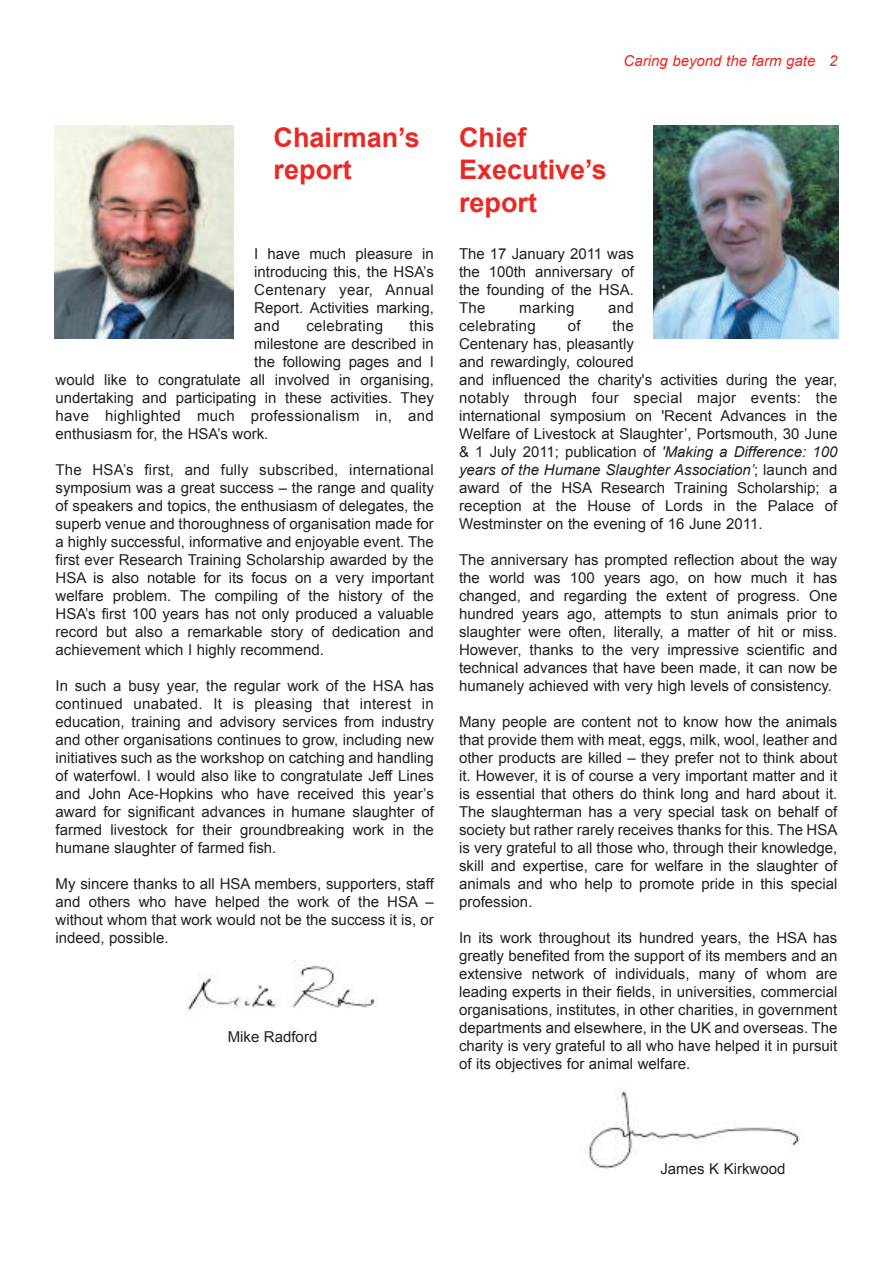
<style>
.page{position:relative;width:893px;height:1263px;background:#fff}
.page>*{position:absolute;margin:0;border:0;box-sizing:border-box;transform-origin:0 0}
.t1{font:700 27px/32.4px "Arial";color:#ea2924}
.t2{font:15px/18px "Arial";color:#231f20;text-align:justify}
.t3{font:15px "Arial";letter-spacing:.02em;color:#231f20}
.t4{font:italic 15px "Arial";color:#ea2924}
.s1{font-style:italic}
</style>
<div class="page">
<img style="left:653px;top:126px;width:186px;height:212px">
<img style="left:586px;top:1086px;width:214px;height:83px">
<div style="left:659px;top:1161px;width:179px;height:22px;background:#fff"></div>
<img style="left:54px;top:126px;width:180px;height:213px">
<img style="left:187px;top:961px;width:189px;height:50px">
<h1 class="t1" style="left:274px;top:121px;width:148px">Chairman’s report</h1>
<p class="t2" style="left:254px;top:245px;width:181px">I have much pleasure in introducing this, the HSA’s Centenary year, Annual Report. Activities marking, and</p>
<p class="t3" style="left:306px;top:317px;width:78px">celebrating</p>
<p class="t2" style="left:409px;top:317px;width:26px">this</p>
<p class="t2" style="left:254px;top:335px;width:181px">milestone are described in</p>
<p class="t2" style="left:254px;top:353px;width:181px">the following pages and I</p>
<p class="t2" style="left:56px;top:371px;width:380px">would like to congratulate all involved in organising,</p>
<p class="t2" style="left:56px;top:389px;width:380px">undertaking and participating in these activities. They</p>
<p class="t3" style="left:56px;top:407px;width:380px">have highlighted much professionalism in, and</p>
<p class="t2" style="left:56px;top:425px;width:214px">enthusiasm for, the HSA’s work.</p>
<p class="t2" style="left:56px;top:461px;width:380px">The HSA’s first, and fully subscribed, international symposium was a great success – the range and quality of speakers and topics, the enthusiasm of delegates, the superb venue and thoroughness of organisation made for a highly successful, informative and enjoyable event. The first ever Research Training Scholarship awarded by the HSA is also notable for its focus on a very important welfare problem. The compiling of the history of the HSA’s first 100 years has not only produced a valuable record but also a remarkable story of dedication and achievement which I highly recommend.</p>
<p class="t2" style="left:56px;top:677px;width:380px">In such a busy year, the regular work of the HSA has continued unabated. It is pleasing that interest in education, training and advisory services from industry and other organisations continues to grow, including new initiatives such as the workshop on catching and handling of waterfowl. I would also like to congratulate Jeff Lines and John Ace-Hopkins who have received this year’s award for significant advances in humane slaughter of farmed livestock for their groundbreaking work in the humane slaughter of farmed fish.</p>
<p class="t2" style="left:55px;top:875px;width:380px">My sincere thanks to all HSA members, supporters, staff and others who have helped the work of the HSA – without whom that work would not be the success it is, or indeed, possible.</p>
<p class="t2" style="left:228px;top:1028px;width:91px">Mike Radford</p>
<p class="t4" style="left:624px;top:53px;width:215px">Caring beyond the farm gate 2</p>
<h1 class="t1" style="left:459px;top:121px;width:149px">Chief<br>Executive’s report</h1>
<p class="t2" style="left:459px;top:245px;width:176px">The 17 January 2011 was the 100th anniversary of the founding of the HSA.<br>The</p>
<p class="t3" style="left:519px;top:299px;width:57px">marking</p>
<p class="t2" style="left:608px;top:299px;width:27px">and</p>
<p class="t3" style="left:459px;top:317px;width:78px">celebrating</p>
<p class="t2" style="left:568px;top:317px;width:14px">of</p>
<p class="t2" style="left:459px;top:317px;width:380px;text-align:left;text-indent:153px">the<br>Centenary has, pleasantly<br>and rewardingly, coloured<br>and influenced the charity's activities during the year, notably through four special major events: the international symposium on 'Recent Advances in the Welfare of Livestock at Slaughter’, Portsmouth, 30 June &amp; 1 July 2011; publication of <span class="s1">'Making a Difference: 100 years of the Humane Slaughter Association’</span>; launch and award of the HSA Research Training Scholarship; a reception at the House of Lords in the Palace of Westminster on the evening of 16 June 2011.</p>
<p class="t2" style="left:459px;top:551px;width:380px">The anniversary has prompted reflection about the way the world was 100 years ago, on how much it has changed, and regarding the extent of progress. One hundred years ago, attempts to stun animals prior to slaughter were often, literally, a matter of hit or miss.<br>However, thanks to the very impressive scientific and technical advances that have been made, it can now be humanely achieved with very high levels of consistency.</p>
<p class="t2" style="left:459px;top:713px;width:380px">Many people are content not to know how the animals that provide them with meat, eggs, milk, wool, leather and other products are killed – they prefer not to think about it. However, it is of course a very important matter and it is essential that others do think long and hard about it.<br>The slaughterman has a very special task on behalf of society but rather rarely receives thanks for this. The HSA is very grateful to all those who, through their knowledge, skill and expertise, care for welfare in the slaughter of animals and who help to promote pride in this special profession.</p>
<p class="t2" style="left:459px;top:929px;width:380px">In its work throughout its hundred years, the HSA has greatly benefited from the support of its members and an extensive network of individuals, many of whom are leading experts in their fields, in universities, commercial organisations, institutes, in other charities, in government departments and elsewhere, in the UK and overseas. The charity is very grateful to all who have helped it in pursuit of its objectives for animal welfare.</p>
<p class="t2" style="left:660px;top:1159px;width:127px">James K Kirkwood</p>
</div>
